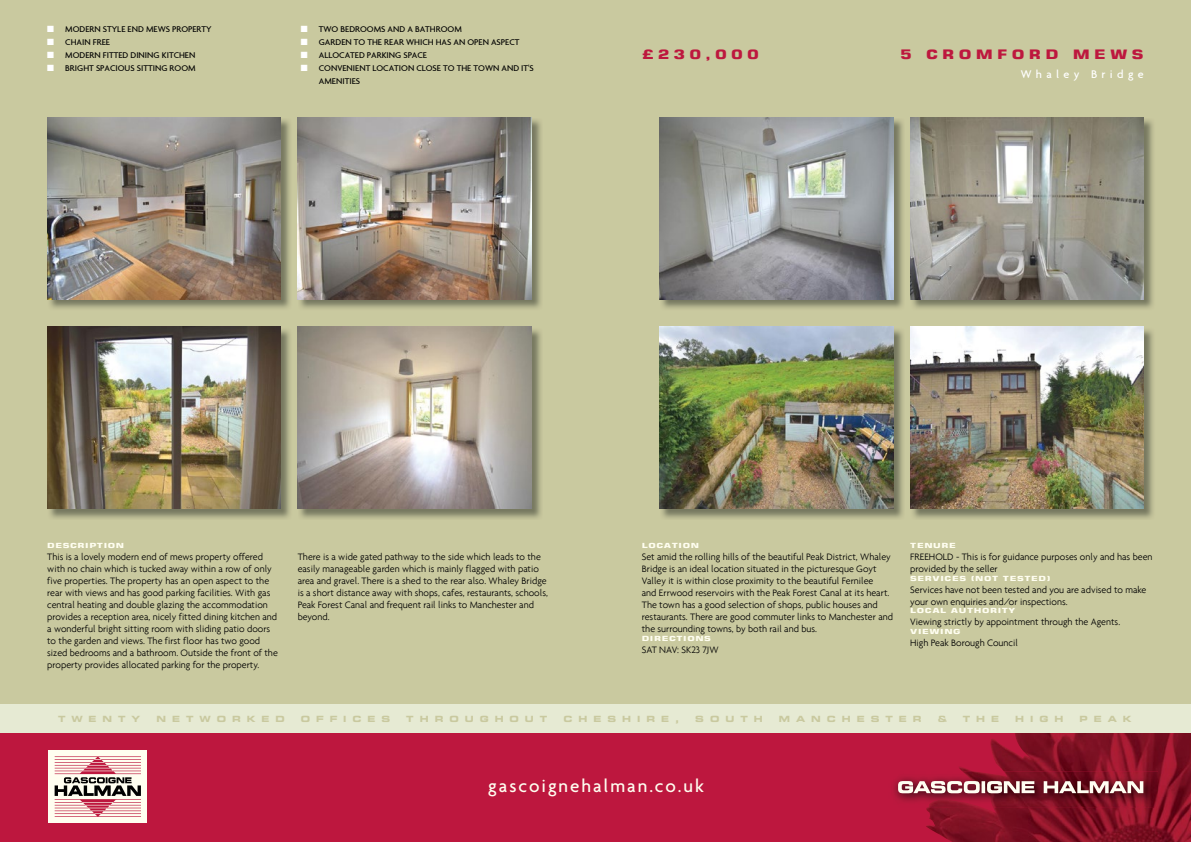
<style>
.page{position:relative;width:1191px;height:842px;background:#fff}
.page>*{position:absolute;margin:0;border:0;box-sizing:border-box;transform-origin:0 0}
.t1{font:500 19px "Agenda";letter-spacing:.1em;color:#fffef0}
.t2{font:700 13px "Square 721 BT";letter-spacing:.255em;color:#bd173e;scale:1.3 1}
.t3{font:500 12px "Agenda";letter-spacing:.36em;color:#fff}
.t4{font:300 10px/12px "Agenda";color:#000}
.t5{font:500 9px/13px "Agenda";color:#000}
.t6{font:700 expanded 8.5px "Square 721 BT";letter-spacing:.705em;color:#c9c99f}
.t7{font:700 7px "Square 721 BT";letter-spacing:.06em;color:#fffef0;scale:1.4 1}
.s1{color:#fff}
</style>
<div class="page">
<div style="left:0;top:723px;width:1191px;height:119px;background:#bd173e"></div>
<img style="left:926px;top:733px;width:254px;height:93px">
<img style="left:894px;top:777px;width:32px;height:25px">
<img style="left:926px;top:771px;width:232px;height:37px">
<svg style="left:898px;top:781px;width:81px;height:12px"></svg>
<svg style="left:981px;top:781px;width:4px;height:12px"></svg>
<svg style="left:987px;top:781px;width:47px;height:12px"></svg>
<svg style="left:1043px;top:781px;width:100px;height:12px"></svg>
<div style="left:0;top:0;width:1191px;height:706px;background:#c9c99f"></div>
<div style="left:0;top:705px;width:1191px;height:28px;background:#e6ead3"></div>
<div style="left:49px;top:750px;width:98px;height:73px;background:#fffef0"></div>
<svg style="left:55px;top:756px;width:86px;height:61px"></svg>
<img style="left:48px;top:119px;width:242px;height:190px">
<img style="left:47px;top:118px;width:234px;height:181px">
<img style="left:298px;top:118px;width:243px;height:191px">
<img style="left:298px;top:118px;width:233px;height:181px">
<img style="left:48px;top:329px;width:242px;height:190px">
<img style="left:47px;top:327px;width:234px;height:181px">
<img style="left:298px;top:328px;width:243px;height:191px">
<img style="left:298px;top:327px;width:233px;height:181px">
<img style="left:911px;top:118px;width:242px;height:191px">
<img style="left:910px;top:118px;width:233px;height:181px">
<img style="left:660px;top:118px;width:243px;height:191px">
<img style="left:660px;top:118px;width:233px;height:181px">
<img style="left:911px;top:328px;width:242px;height:191px">
<img style="left:910px;top:327px;width:233px;height:181px">
<img style="left:660px;top:328px;width:243px;height:191px">
<img style="left:660px;top:327px;width:233px;height:181px">
<p class="t5" style="left:47px;top:22px;width:166px"><span class="s1">■</span> MODERN STYLE END MEWS PROPERTY</p>
<p class="t5" style="left:47px;top:35px;width:64px"><span class="s1">■</span> CHAIN FREE</p>
<p class="t5" style="left:47px;top:48px;width:150px"><span class="s1">■</span> MODERN FITTED DINING KITCHEN</p>
<p class="t5" style="left:47px;top:61px;width:150px"><span class="s1">■</span> BRIGHT SPACIOUS SITTING ROOM</p>
<p class="t5" style="left:301px;top:22px;width:163px"><span class="s1">■</span> TWO BEDROOMS AND A BATHROOM</p>
<p class="t5" style="left:301px;top:35px;width:220px"><span class="s1">■</span> GARDEN TO THE REAR WHICH HAS AN OPEN ASPECT</p>
<p class="t5" style="left:301px;top:48px;width:128px"><span class="s1">■</span> ALLOCATED PARKING SPACE</p>
<p class="t5" style="left:319px;top:61px;width:217px;text-indent:-18px"><span class="s1">■</span> CONVENIENT LOCATION CLOSE TO THE TOWN AND IT'S<br>AMENITIES</p>
<h2 class="t2" style="left:642px;top:47px;width:91px">£230,000</h2>
<h2 class="t2" style="left:900px;top:47px;width:189px">5 CROMFORD MEWS</h2>
<p class="t3" style="left:1020px;top:67px;width:124px">Whaley Bridge</p>
<p class="t7" style="left:47px;top:542px;width:56px">DESCRIPTION</p>
<p class="t4" style="left:47px;top:551px;width:232px">This is a lovely modern end of mews property offered with no chain which is tucked away within a row of only five properties. The property has an open aspect to the rear with views and has good parking facilities. With gas central heating and double glazing the accommodation provides a reception area, nicely fitted dining kitchen and a wonderful bright sitting room with sliding patio doors to the garden and views. The first floor has two good sized bedrooms and a bathroom. Outside the front of the property provides allocated parking for the property.</p>
<p class="t4" style="left:298px;top:551px;width:252px">There is a wide gated pathway to the side which leads to the easily manageable garden which is mainly flagged with patio area and gravel. There is a shed to the rear also. Whaley Bridge is a short distance away with shops, cafes, restaurants, schools, Peak Forest Canal and frequent rail links to Manchester and beyond.</p>
<p class="t7" style="left:642px;top:542px;width:42px">LOCATION</p>
<p class="t4" style="left:642px;top:551px;width:253px">Set amid the rolling hills of the beautiful Peak District, Whaley Bridge is an ideal location situated in the picturesque Goyt Valley it is within close proximity to the beautiful Fernilee<br>and Errwood reservoirs with the Peak Forest Canal at its heart.<br>The town has a good selection of shops, public houses and restaurants. There are good commuter links to Manchester and the surrounding towns, by both rail and bus.</p>
<p class="t7" style="left:642px;top:634px;width:51px">DIRECTIONS</p>
<p class="t4" style="left:642px;top:643px;width:78px">SAT NAV: SK23 7JW</p>
<p class="t7" style="left:910px;top:542px;width:34px">TENURE</p>
<p class="t4" style="left:910px;top:551px;width:244px">FREEHOLD - This is for guidance purposes only and has been provided by the seller</p>
<p class="t7" style="left:910px;top:574px;width:102px">SERVICES (NOT TESTED)</p>
<p class="t4" style="left:910px;top:583px;width:238px">Services have not been tested and you are advised to make your own enquiries and/or inspections.</p>
<p class="t7" style="left:910px;top:606px;width:77px">LOCAL AUTHORITY</p>
<p class="t4" style="left:910px;top:616px;width:211px">Viewing strictly by appointment through the Agents.</p>
<p class="t7" style="left:910px;top:627px;width:37px">VIEWING</p>
<p class="t4" style="left:910px;top:636px;width:109px">High Peak Borough Council</p>
<p class="t6" style="left:58px;top:714px;width:84px">TWENTY</p>
<p class="t6" style="left:156px;top:714px;width:130px">NETWORKED</p>
<p class="t6" style="left:301px;top:714px;width:91px">OFFICES</p>
<p class="t6" style="left:406px;top:714px;width:143px">THROUGHOUT</p>
<p class="t6" style="left:563px;top:714px;width:117px">CHESHIRE,</p>
<p class="t6" style="left:695px;top:714px;width:69px">SOUTH</p>
<p class="t6" style="left:779px;top:714px;width:144px">MANCHESTER</p>
<p class="t6" style="left:937px;top:714px;width:10px">&amp;</p>
<p class="t6" style="left:962px;top:714px;width:38px">THE</p>
<p class="t6" style="left:1015px;top:714px;width:50px">HIGH</p>
<p class="t6" style="left:1079px;top:714px;width:54px">PEAK</p>
<h1 class="t1" style="left:488px;top:774px;width:217px">gascoignehalman.co.uk</h1>
</div>
